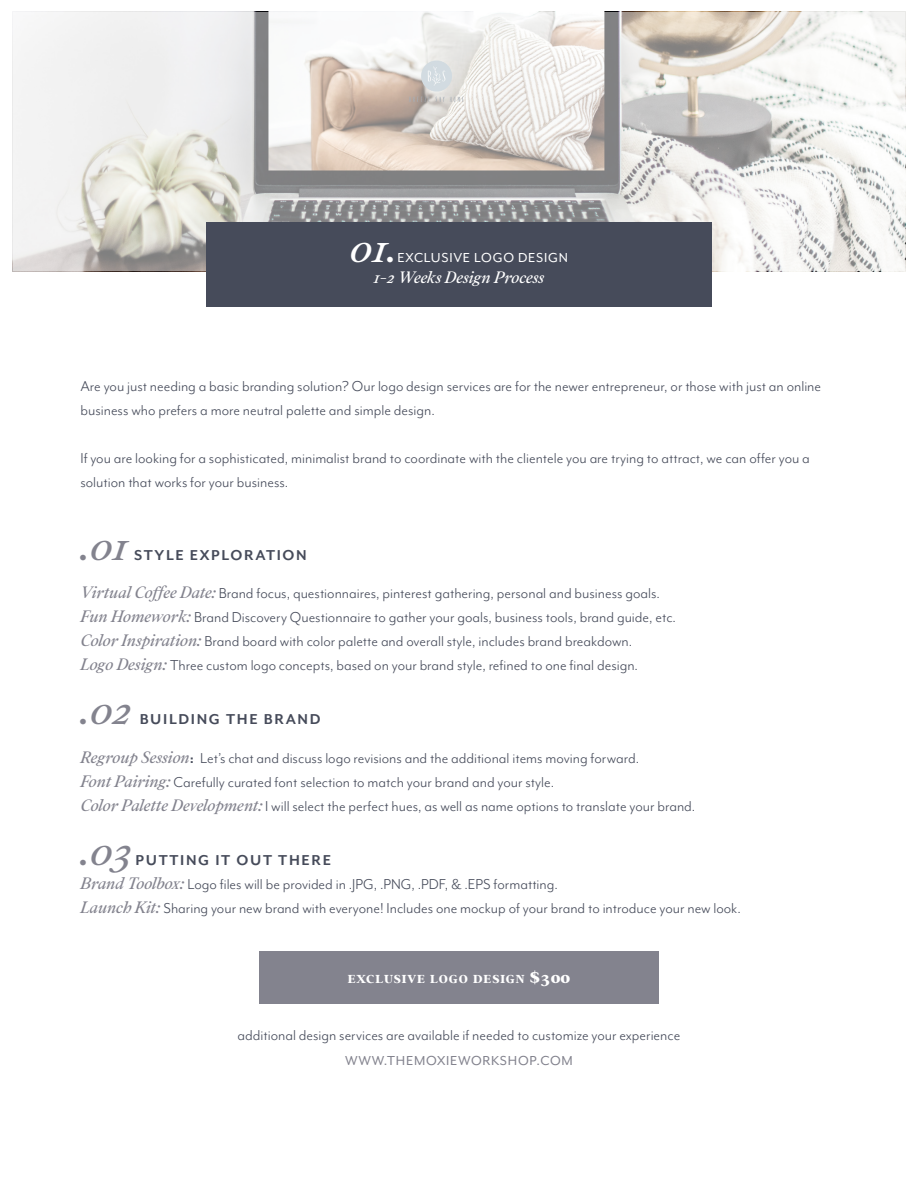
<style>
.page{position:relative;width:918px;height:1188px;background:#fff}
.page>*{position:absolute;margin:0;border:0;box-sizing:border-box;transform-origin:0 0}
.t1{font:italic 45px "Addington CF";color:#83838e}
.t2{font:italic 45px "Addington CF";color:#fff}
.t3{font:italic 18px "Addington CF";color:#fff}
.t4{font:16.5px/24px "Mr Eaves Mod OT";color:#464b5a}
.t5{font:700 16.5px "Mr Eaves Mod OT";letter-spacing:.1em;color:#464b5a}
.t6{font:15px "Mr Eaves Mod OT";letter-spacing:.05em;color:#83838e}
.t7{font:15px "Mr Eaves Mod OT";letter-spacing:.05em;color:#fff}
.t8{font:800 12.6px "Addington CF";letter-spacing:.07em;color:#fff}
.s1{font-family:"Addington CF";font-style:italic;font-size:18px;color:#83838e}
.s2{font-weight:700}
.s3{font-size:18px}
</style>
<div class="page">
<svg style="left:13px;top:12px;width:892px;height:259px"></svg>
<div style="left:259px;top:951px;width:400px;height:53px;background:#83838e"></div>
<div style="left:206px;top:222px;width:506px;height:85px;background:#464b5a"></div>
<p class="t2" style="left:350px;top:221px;width:49px">01.</p>
<p class="t7" style="left:398px;top:249px;width:172px">EXCLUSIVE LOGO DESIGN</p>
<p class="t3" style="left:374px;top:267px;width:172px">1-2 Weeks Design Process</p>
<p class="t4" style="left:80px;top:374px;width:742px">Are you just needing a basic branding solution? Our logo design services are for the newer entrepreneur, or those with just an online business who prefers a more neutral palette and simple design.</p>
<p class="t4" style="left:80px;top:446px;width:731px">If you are looking for a sophisticated, minimalist brand to coordinate with the clientele you are trying to attract, we can offer you a solution that works for your business.</p>
<p class="t1" style="left:80px;top:520px;width:49px">.01</p>
<p class="t5" style="left:134px;top:546px;width:174px">STYLE EXPLORATION</p>
<p class="t4" style="left:80px;top:581px;width:581px"><span class="s1">Virtual Coffee Date:</span> Brand focus, questionnaires, pinterest gathering, personal and business goals.</p>
<p class="t4" style="left:80px;top:605px;width:597px"><span class="s1">Fun Homework:</span> Brand Discovery Questionnaire to gather your goals, business tools, brand guide, etc.</p>
<p class="t4" style="left:80px;top:629px;width:553px"><span class="s1">Color Inspiration:</span> Brand board with color palette and overall style, includes brand breakdown.</p>
<p class="t4" style="left:80px;top:653px;width:559px"><span class="s1">Logo Design:</span> Three custom logo concepts, based on your brand style, refined to one final design.</p>
<p class="t1" style="left:80px;top:683px;width:52px">.02</p>
<p class="t5" style="left:140px;top:709px;width:182px">BUILDING THE BRAND</p>
<p class="t4" style="left:80px;top:746px;width:560px"><span class="s1">Regroup Session</span><span class="s2">:</span> Let’s chat and discuss logo revisions and the additional items moving forward.</p>
<p class="t4" style="left:80px;top:770px;width:475px"><span class="s1">Font Pairing:</span> Carefully curated font selection to match your brand and your style.</p>
<p class="t4" style="left:80px;top:794px;width:616px"><span class="s1">Color Palette Development:</span> I will select the perfect hues, as well as name options to translate your brand.</p>
<p class="t1" style="left:80px;top:824px;width:53px">.03</p>
<p class="t4" style="left:80px;top:848px;width:479px;text-indent:55px"><span class="s2">PUTTING IT OUT THERE<br></span><span class="s1">Brand Toolbox:</span> Logo files will be provided in .JPG, .PNG, .PDF, &amp; .EPS formatting.</p>
<p class="t4" style="left:80px;top:896px;width:662px"><span class="s1">Launch Kit:</span> Sharing your new brand with everyone! Includes one mockup of your brand to introduce your new look.</p>
<p class="t8" style="left:348px;top:972px;width:224px">EXCLUSIVE LOGO DESIGN <span class="s3">$300</span></p>
<p class="t4" style="left:238px;top:1022px;width:444px">additional design services are available if needed to customize your experience</p>
<p class="t6" style="left:345px;top:1052px;width:229px">WWW.THEMOXIEWORKSHOP.COM</p>
</div>
